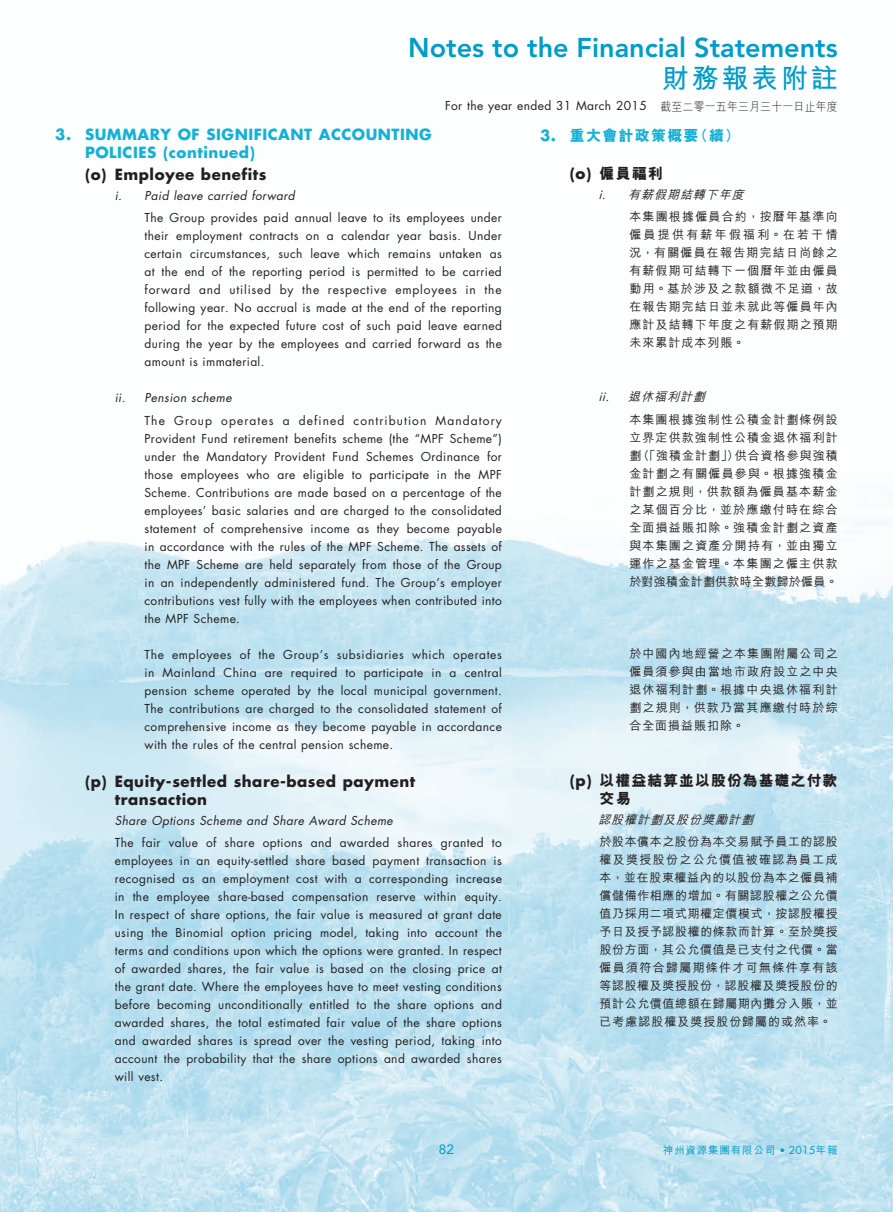
<style>
.page{position:relative;width:893px;height:1212px;background:#fff}
.page>*{position:absolute;margin:0;border:0;box-sizing:border-box;transform-origin:0 0}
.t1{font:800 27px "Avenir LT Std";color:#009bc8}
.t2{font:700 27px "M Hei HK";letter-spacing:.1em;color:#009bc8}
.t3{font:700 15px/18px "Futura Std";letter-spacing:.035em;color:#231f20}
.t4{font:700 15px/18px "Futura Std";letter-spacing:.035em;color:#14b1d6}
.t5{font:800 15px/18px "M Hei HK";letter-spacing:.06em;color:#231f20}
.t6{font:800 15px "M Hei HK";letter-spacing:.085em;color:#14b1d6}
.t7{font:13.5px "Avenir LT Std";color:#009bc8}
.t8{font:12px/18px "Futura Std";letter-spacing:.03em;color:#231f20;text-align:justify}
.t9{font:500 12px/18px "M Hei HK";letter-spacing:.09em;color:#231f20;text-align:justify}
.t10{font:italic 12px "Futura Std";letter-spacing:.03em;color:#231f20}
.t11{font:italic 500 12px "M Hei HK";color:#231f20}
.t12{font:500 10.5px "M Hei HK";letter-spacing:.08em;color:#009bc8}
.s1{font-family:"M Hei HK";font-weight:300}
.s2{font-family:"Futura Std";font-weight:700}
.s3{font-family:"Futura Std";font-weight:400;font-style:italic}
.s4{font-style:italic}
.s5{font-family:"Avenir LT Std";font-weight:400}
.s6{font-family:"Futura Std";font-weight:400}
</style>
<div class="page">
<img style="left:0;top:494px;width:893px;height:718px">
<h1 class="t1" style="left:408px;top:32px;width:431px">Notes to the Financial Statements</h1>
<h1 class="t2" style="left:662px;top:59px;width:177px">財務報表附註</h1>
<p class="t8" style="left:445px;top:97px;width:394px">For the year ended 31 March 2015 <span class="s1">截至二零一五年三月三十一日止年度</span></p>
<p class="t4" style="left:85px;top:125px;width:348px;text-indent:-30px">3. SUMMARY OF SIGNIFICANT ACCOUNTING<br>POLICIES (continued)</p>
<p class="t3" style="left:85px;top:165px;width:183px">(o) Employee benefits</p>
<p class="t10" style="left:115px;top:188px;width:181px">i. Paid leave carried forward</p>
<p class="t8" style="left:145px;top:209px;width:359px">The Group provides paid annual leave to its employees under their employment contracts on a calendar year basis. Under certain circumstances, such leave which remains untaken as at the end of the reporting period is permitted to be carried forward and utilised by the respective employees in the following year. No accrual is made at the end of the reporting period for the expected future cost of such paid leave earned during the year by the employees and carried forward as the amount is immaterial.</p>
<p class="t10" style="left:115px;top:390px;width:118px">ii. Pension scheme</p>
<p class="t8" style="left:145px;top:411px;width:359px">The Group operates a defined contribution Mandatory Provident Fund retirement benefits scheme (the “MPF Scheme”) under the Mandatory Provident Fund Schemes Ordinance for those employees who are eligible to participate in the MPF Scheme. Contributions are made based on a percentage of the employees’ basic salaries and are charged to the consolidated statement of comprehensive income as they become payable in accordance with the rules of the MPF Scheme. The assets of the MPF Scheme are held separately from those of the Group in an independently administered fund. The Group’s employer contributions vest fully with the employees when contributed into the MPF Scheme.</p>
<p class="t8" style="left:145px;top:645px;width:359px">The employees of the Group’s subsidiaries which operates in Mainland China are required to participate in a central pension scheme operated by the local municipal government.<br>The contributions are charged to the consolidated statement of comprehensive income as they become payable in accordance with the rules of the central pension scheme.</p>
<p class="t3" style="left:115px;top:772px;width:302px;text-indent:-30px">(p) Equity-settled share-based payment transaction</p>
<p class="t10" style="left:115px;top:813px;width:280px">Share Options Scheme and Share Award Scheme</p>
<p class="t8" style="left:115px;top:834px;width:389px">The fair value of share options and awarded shares granted to employees in an equity-settled share based payment transaction is recognised as an employment cost with a corresponding increase in the employee share-based compensation reserve within equity.<br>In respect of share options, the fair value is measured at grant date using the Binomial option pricing model, taking into account the terms and conditions upon which the options were granted. In respect of awarded shares, the fair value is based on the closing price at the grant date. Where the employees have to meet vesting conditions before becoming unconditionally entitled to the share options and awarded shares, the total estimated fair value of the share options and awarded shares is spread over the vesting period, taking into account the probability that the share options and awarded shares will vest.</p>
<p class="t6" style="left:540px;top:125px;width:201px"><span class="s2">3.</span> 重大會計政策概要（續）</p>
<p class="t5" style="left:570px;top:165px;width:95px"><span class="s2">(o)</span> 僱員福利</p>
<p class="t9" style="left:629px;top:183px;width:210px;line-height:22.2px;text-indent:-31px"><span class="s3">i.</span> <span class="s4">有薪假期結轉下年度<br></span>本集團根據僱員合約，按曆年基準向</p>
<p class="t9" style="left:629px;top:225px;width:210px">僱員提供有薪年假福利。在若干情況，有關僱員在報告期完結日尚餘之有薪假期可結轉下一個曆年並由僱員動用。基於涉及之款額微不足道，故在報告期完結日並未就此等僱員年內應計及結轉下年度之有薪假期之預期未來累計成本列賬。</p>
<p class="t9" style="left:629px;top:385px;width:210px;line-height:22.2px;text-indent:-31px"><span class="s3">ii.</span> <span class="s4">退休福利計劃<br></span>本集團根據強制性公積金計劃條例設</p>
<p class="t9" style="left:629px;top:427px;width:210px">立界定供款強制性公積金退休福利計劃（「強積金計劃」）供合資格參與強積金計劃之有關僱員參與。根據強積金計劃之規則，供款額為僱員基本薪金之某個百分比，並於應繳付時在綜合全面損益賬扣除。強積金計劃之資產與本集團之資產分開持有，並由獨立運作之基金管理。本集團之僱主供款於對強積金計劃供款時全數歸於僱員。</p>
<p class="t9" style="left:629px;top:643px;width:210px">於中國內地經營之本集團附屬公司之僱員須參與由當地市政府設立之中央退休福利計劃。根據中央退休福利計劃之規則，供款乃當其應繳付時於綜合全面損益賬扣除。</p>
<p class="t5" style="left:599px;top:772px;width:240px;text-indent:-30px"><span class="s2">(p)</span> 以權益結算並以股份為基礎之付款交易</p>
<p class="t11" style="left:598px;top:811px;width:160px">認股權計劃及股份獎勵計劃</p>
<p class="t9" style="left:599px;top:832px;width:240px">於股本償本之股份為本交易賦予員工的認股權及獎授股份之公允價值被確認為員工成本，並在股東權益內的以股份為本之僱員補償儲備作相應的增加。有關認股權之公允價值乃採用二項式期權定價模式，按認股權授予日及授予認股權的條款而計算。至於獎授股份方面，其公允價值是已支付之代價。當僱員須符合歸屬期條件才可無條件享有該等認股權及獎授股份，認股權及獎授股份的預計公允價值總額在歸屬期內攤分入賬，並已考慮認股權及獎授股份歸屬的或然率。</p>
<p class="t7" style="left:439px;top:1141px;width:17px">82</p>
<p class="t12" style="left:663px;top:1143px;width:176px">神州資源集團有限公司 <span class="s5">•</span> <span class="s6">2015</span>年報</p>
</div>
